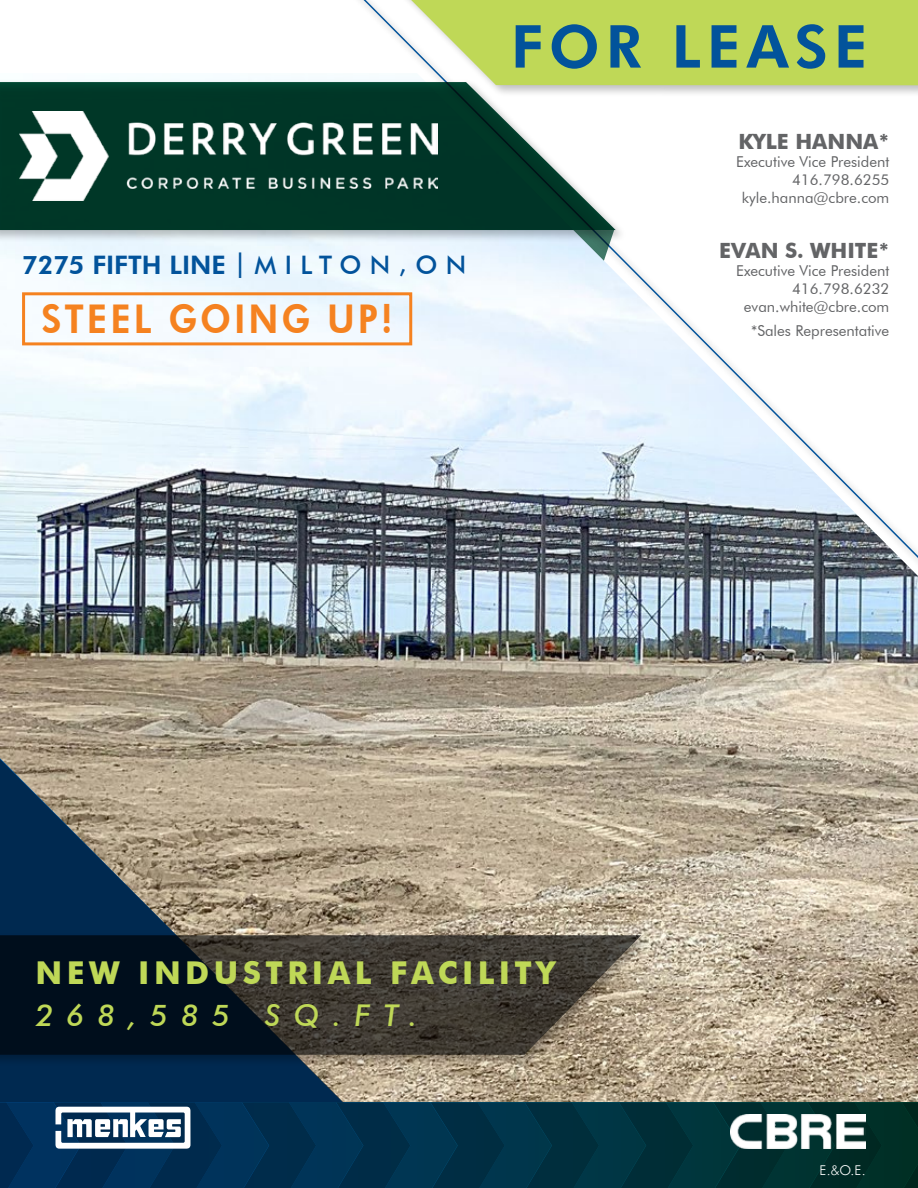
<style>
.page{position:relative;width:918px;height:1188px;background:#fff}
.page>*{position:absolute;margin:0;border:0;box-sizing:border-box;transform-origin:0 0}
.t1{font:800 59.25px "Futura BT";letter-spacing:.1em;color:#02539b}
.t2{font:800 39.6px "Futura BT";letter-spacing:.08em;color:#f58220;scale:.91 1}
.t3{font:700 31.5px "Futura BT";letter-spacing:.14em;color:#bfd857}
.t4{font:italic 500 30px "Futura BT";letter-spacing:.44em;color:#bfd857}
.t5{font:800 25.5px "Futura BT";color:#02539b}
.t6{font:700 21px "Futura BT";color:#636466}
.t7{font:15px/18px "Futura BT";color:#636466;text-align:right}
.t8{font:300 13.5px "Futura BT";color:#fff}
.s1{font-weight:500}
</style>
<div class="page">
<img style="left:0;top:78px;width:918px;height:1024px">
<svg style="left:344px;top:758px;width:84px;height:344px;background:#b5a58c"></svg>
<svg style="left:0;top:745px;width:344px;height:357px;background:#727673"></svg>
<div style="left:397px;top:0;width:521px;height:98px;background:#000;opacity:.25"></div>
<svg style="left:411px;top:0;width:507px;height:85px;background:#c3da63"></svg>
<div style="left:0;top:79px;width:627px;height:164px;background:#000;opacity:.25"></div>
<svg style="left:0;top:82px;width:616px;height:148px;fill:#003727"></svg>
<img style="left:19px;top:112px;width:418px;height:88px">
<div style="left:0;top:932px;width:652px;height:135px;background:#000;opacity:.25"></div>
<svg style="left:0;top:935px;width:641px;height:120px;background:#313231"></svg>
<svg style="left:0;top:1102px;width:918px;height:86px;background:#134053"></svg>
<div style="left:16px;top:286px;width:402px;height:65px;background:#fff;opacity:.25"></div>
<div style="left:22px;top:292px;width:390px;height:53px;border:3px solid #f58220"></div>
<h3 class="t5" style="left:22px;top:249px;width:446px">7275 FIFTH LINE <span class="s1">| M I L T O N , O N</span></h3>
<h2 class="t2" style="left:42px;top:294px;width:387px">STEEL GOING UP!</h2>
<h1 class="t1" style="left:511px;top:11px;width:358px">FOR LEASE</h1>
<h3 class="t6" style="left:738px;top:128px;width:152px">KYLE HANNA*</h3>
<p class="t7" style="left:736px;top:152px;width:155px">Executive Vice President<br>416.798.6255 kyle.hanna@cbre.com</p>
<h3 class="t6" style="left:719px;top:237px;width:172px">EVAN S. WHITE*</h3>
<p class="t7" style="left:736px;top:261px;width:155px">Executive Vice President<br>416.798.6232 evan.white@cbre.com</p>
<p class="t7" style="left:751px;top:321px;width:140px">*Sales Representative</p>
<h3 class="t3" style="left:36px;top:954px;width:521px">NEW INDUSTRIAL FACILITY</h3>
<h3 class="t4" style="left:36px;top:997px;width:383px">268,585 SQ.FT.</h3>
<p class="t8" style="left:820px;top:1162px;width:47px">E.&amp;O.E.</p>
</div>
